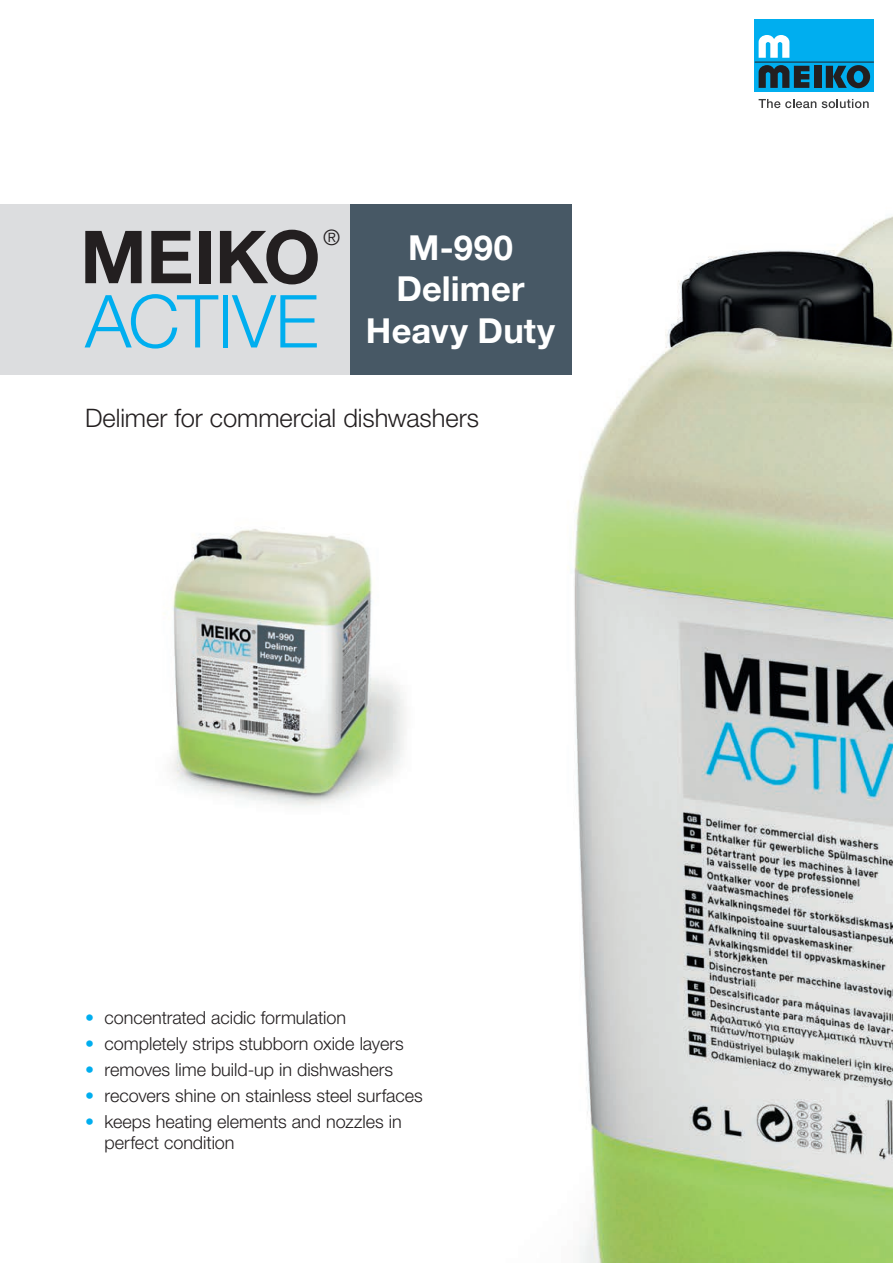
<style>
.page{position:relative;width:893px;height:1263px;background:#fff}
.page>*{position:absolute;margin:0;border:0;box-sizing:border-box;transform-origin:0 0}
.t1{font:300 73.2px "Helvetica Neue LTW1 G";letter-spacing:-.015em;color:#00aeef}
.t2{font:700 73.2px "Helvetica Neue LTW1 G";letter-spacing:-.005em;color:#231f20}
.t3{font:700 34.5px/41.4px "Helvetica Neue LTW1 G";letter-spacing:.005em;color:#fff;text-align:center}
.t4{font:300 25.5px "Helvetica Neue LTW1 G";letter-spacing:-.005em;color:#231f20}
.t5{font:300 21.3px "Helvetica Neue LTW1 G";color:#231f20}
.t6{font:300 18px/21.6px "Helvetica Neue LTW1 G";color:#231f20}
.s1{color:#00aeef}
</style>
<div class="page">
<img style="left:249px;top:24px;width:644px;height:1239px">
<img style="left:170px;top:490px;width:267px;height:332px">
<div style="left:755px;top:19px;width:119px;height:73px;background:#00aeef"></div>
<div style="left:814px;top:66px;width:7px;height:22px;background:#231f20"></div>
<svg style="left:826px;top:65px;width:44px;height:23px"></svg>
<hr style="left:755px;top:62px;width:119px;height:1px;background:#231f20">
<svg style="left:759px;top:35px;width:30px;height:23px"></svg>
<svg style="left:759px;top:65px;width:50px;height:23px"></svg>
<svg style="left:759px;top:99px;width:57px;height:9px"></svg>
<svg style="left:822px;top:99px;width:47px;height:9px"></svg>
<div style="left:0;top:204px;width:350px;height:170px;background:#dcdddf"></div>
<div style="left:350px;top:204px;width:221px;height:170px;background:#475865"></div>
<p class="t5" style="left:323px;top:224px;width:19px">®</p>
<h1 class="t2" style="left:80px;top:212px;width:242px">MEIKO</h1>
<h1 class="t1" style="left:85px;top:277px;width:235px">ACTIVE</h1>
<h2 class="t3" style="left:366px;top:227px;width:191px">M-990<br>Delimer<br>Heavy Duty</h2>
<h3 class="t4" style="left:85px;top:403px;width:395px">Delimer for commercial dishwashers</h3>
<p class="t6" style="left:85px;top:1007px;width:263px"><span class="s1">•</span> concentrated acidic formulation</p>
<p class="t6" style="left:85px;top:1033px;width:320px"><span class="s1">•</span> completely strips stubborn oxide layers</p>
<p class="t6" style="left:85px;top:1059px;width:310px"><span class="s1">•</span> removes lime build-up in dishwashers</p>
<p class="t6" style="left:85px;top:1085px;width:339px"><span class="s1">•</span> recovers shine on stainless steel surfaces</p>
<p class="t6" style="left:105px;top:1110px;width:299px;text-indent:-19px"><span class="s1">•</span> keeps heating elements and nozzles in perfect condition</p>
</div>
